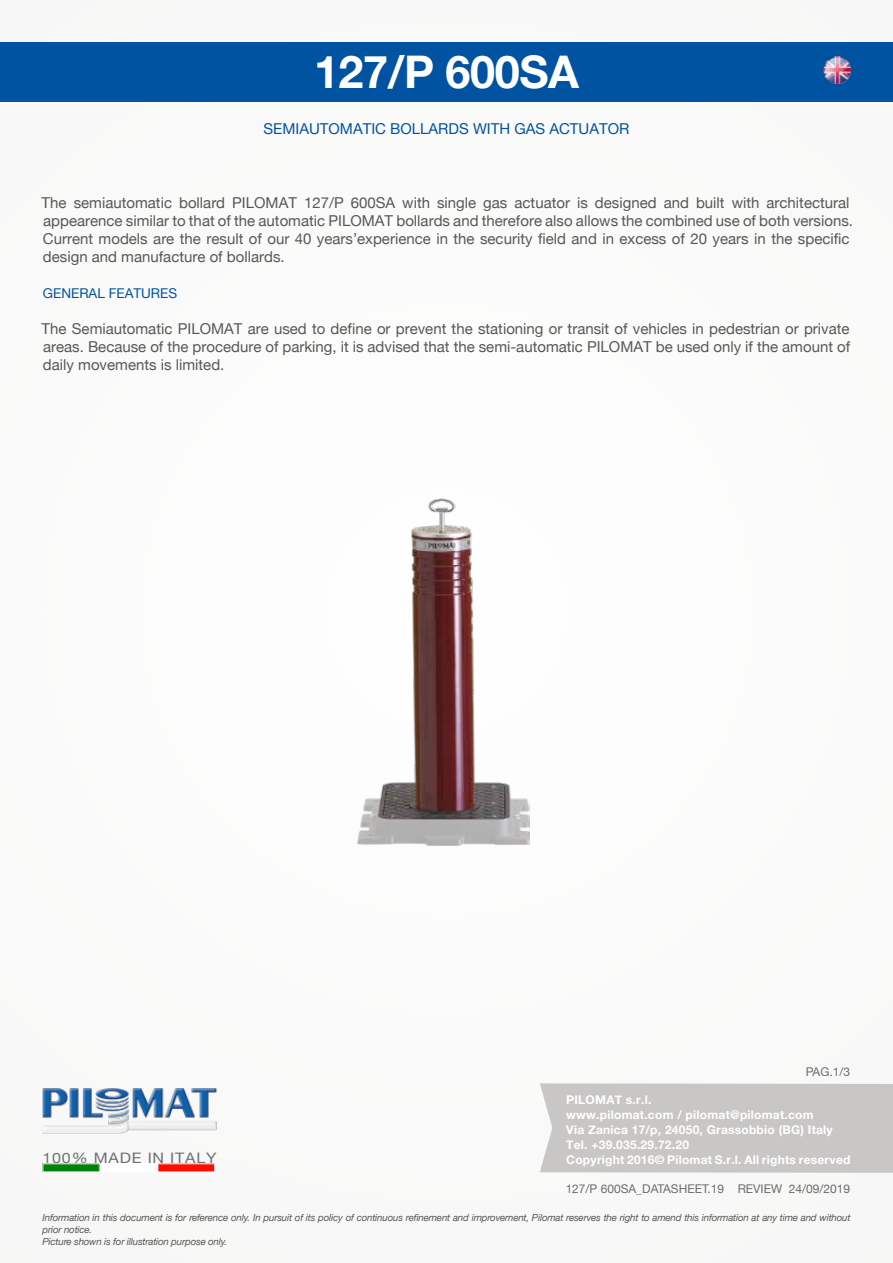
<style>
.page{position:relative;width:893px;height:1263px;background:#fbfafa}
.page>*{position:absolute;margin:0;border:0;box-sizing:border-box;transform-origin:0 0}
.t1{font:700 45px "Helvetica Neue";letter-spacing:-.01em;color:#fff}
.t2{font:15px/18px "Helvetica Neue";color:#575756}
.t3{font:15px "Helvetica Neue";color:#0053a1}
.t4{font:14.4px "Helvetica Neue";letter-spacing:.05em;color:#706f6f;scale:1.11 1}
.t5{font:13.5px "Helvetica Neue";color:#0053a1}
.t6{font:700 12px/15px "Helvetica Neue";letter-spacing:.02em;color:#fff}
.t7{font:12px "Helvetica Neue";color:#706f6f}
.t8{font:italic 9.75px/11.7px "Helvetica Neue";letter-spacing:-.02em;color:#575756}
</style>
<div class="page">
<div style="left:540px;top:1083px;width:353px;height:90px;background:#c9c7c6"></div>
<div style="left:0;top:43px;width:893px;height:59px;background:#0053a1"></div>
<img style="left:43px;top:1088px;width:174px;height:46px">
<img style="left:45px;top:1165px;width:168px;height:5px">
<div style="left:43px;top:1163px;width:172px;height:9px;border:1px solid #fff"></div>
<img style="left:357px;top:498px;width:172px;height:347px">
<img style="left:823px;top:57px;width:27px;height:27px">
<h1 class="t1" style="left:314px;top:37px;width:266px">127/P 600SA</h1>
<p class="t3" style="left:264px;top:118px;width:367px">SEMIAUTOMATIC BOLLARDS WITH GAS ACTUATOR</p>
<p class="t2" style="left:42px;top:195px;width:813px">The semiautomatic bollard PILOMAT 127/P 600SA with single gas actuator is designed and built with architectural appearence similar to that of the automatic PILOMAT bollards and therefore also allows the combined use of both versions.<br>Current models are the result of our 40 years’experience in the security field and in excess of 20 years in the specific design and manufacture of bollards.</p>
<p class="t5" style="left:43px;top:284px;width:136px">GENERAL FEATURES</p>
<p class="t2" style="left:42px;top:321px;width:810px;text-align:justify">The Semiautomatic PILOMAT are used to define or prevent the stationing or transit of vehicles in pedestrian or private areas. Because of the procedure of parking, it is advised that the semi-automatic PILOMAT be used only if the amount of daily movements is limited.</p>
<p class="t4" style="left:43px;top:1147px;width:158px">100% MADE IN ITALY</p>
<p class="t7" style="left:806px;top:1063px;width:46px">PAG.1/3</p>
<p class="t6" style="left:566px;top:1093px;width:286px">PILOMAT s.r.l.<br>www.pilomat.com / pilomat@pilomat.com<br>Via Zanica 17/p, 24050, Grassobbio (BG) Italy Tel. +39.035.29.72.20<br>Copyright 2016© Pilomat S.r.l. All rights reserved</p>
<p class="t7" style="left:566px;top:1180px;width:286px">127/P 600SA_DATASHEET.19 REVIEW 24/09/2019</p>
<p class="t8" style="left:43px;top:1212px;width:809px">Information in this document is for reference only. In pursuit of its policy of continuous refinement and improvement, Pilomat reserves the right to amend this information at any time and without prior notice.<br>Picture shown is for illustration purpose only.</p>
</div>
